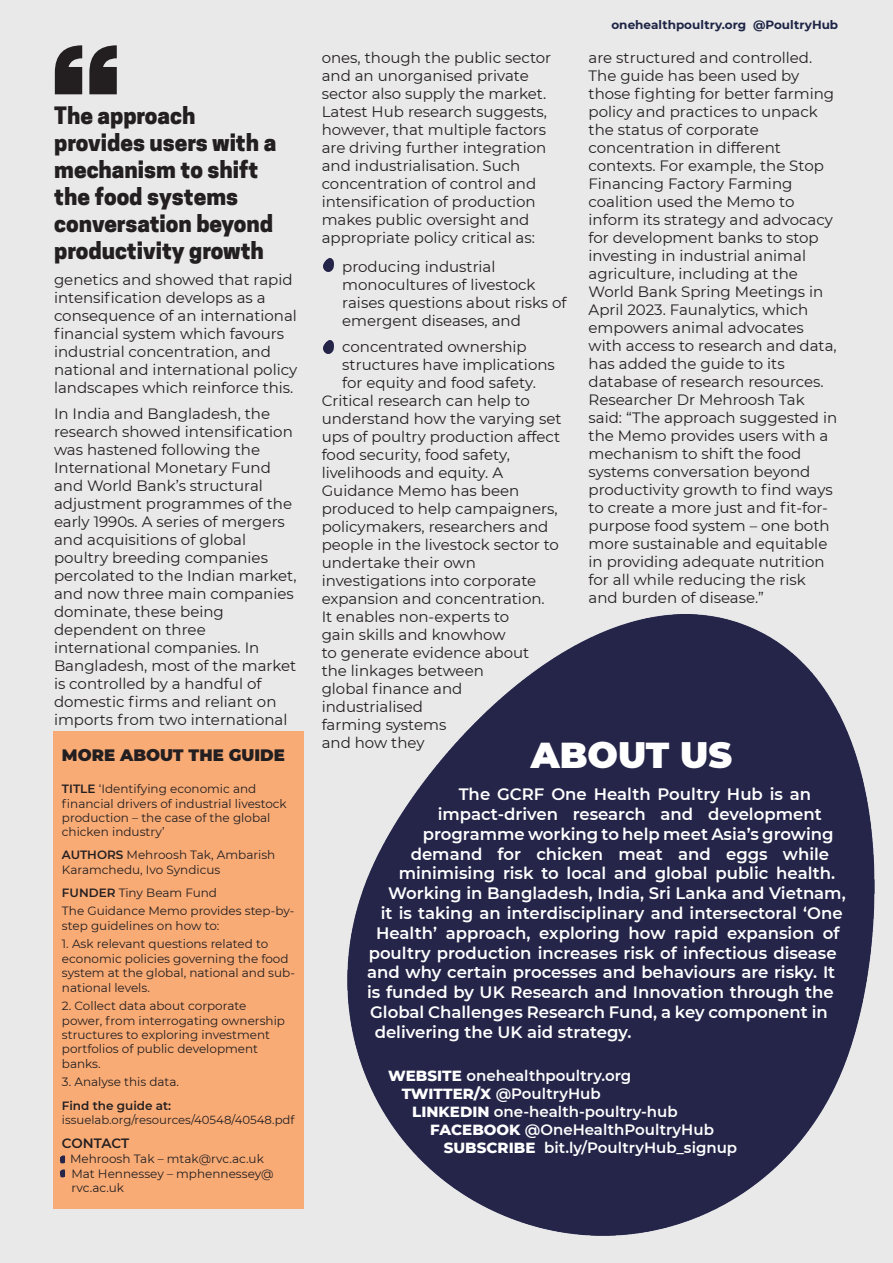
<style>
.page{position:relative;width:893px;height:1263px;background:#e9e9ea}
.page>*{position:absolute;margin:0;border:0;box-sizing:border-box;transform-origin:0 0}
.t1{font:800 144px "Cooper Hewitt";color:#231f20}
.t2{font:900 36px "Montserrat";color:#fff}
.t3{font:800 22.5px/27px "Cooper Hewitt";color:#231f20}
.t4{font:600 16.5px "Montserrat";color:#fff}
.t5{font:900 16.5px "Montserrat";color:#231f20}
.t6{font:15px/18px "Montserrat";color:#231f20}
.t7{font:600 15px/18px "Montserrat";color:#fff}
.t8{font:600 13.5px "Montserrat";letter-spacing:-.01em;color:#231f20}
.t9{font:12px/14.4px "Montserrat";color:#231f20}
.t10{font:700 12px "Montserrat";color:#1e2545}
.t11{font:600 12px "Montserrat";color:#231f20}
.t12{font:11.7px "Montserrat";color:#231f20}
.s1{font-weight:600}
.s2{font-weight:800}
</style>
<div class="page">
<img style="left:347px;top:614px;width:527px;height:621px">
<div style="left:53px;top:731px;width:251px;height:478px;background:#f9ab76"></div>
<svg style="left:60px;top:1155px;width:5px;height:8px"></svg>
<svg style="left:60px;top:1169px;width:5px;height:8px"></svg>
<svg style="left:323px;top:259px;width:11px;height:12px"></svg>
<svg style="left:323px;top:341px;width:11px;height:12px"></svg>
<h1 class="t1" style="left:48px;top:22px;width:76px">“</h1>
<h3 class="t3" style="left:54px;top:102px;width:224px">The approach provides users with a mechanism to shift the food systems conversation beyond productivity growth</h3>
<p class="t6" style="left:54px;top:270px;width:245px">genetics and showed that rapid intensification develops as a consequence of an international financial system which favours industrial concentration, and national and international policy landscapes which reinforce this.</p>
<p class="t6" style="left:54px;top:404px;width:244px">In India and Bangladesh, the research showed intensification was hastened following the<br>International Monetary Fund and World Bank’s structural adjustment programmes of the early 1990s. A series of mergers and acquisitions of global poultry breeding companies percolated to the Indian market, and now three main companies dominate, these being dependent on three international companies. In<br>Bangladesh, most of the market is controlled by a handful of domestic firms and reliant on imports from two international</p>
<p class="t5" style="left:62px;top:743px;width:224px">MORE ABOUT THE GUIDE</p>
<p class="t9" style="left:62px;top:781px;width:226px"><span class="s1">TITLE</span> ‘Identifying economic and financial drivers of industrial livestock production – the case of the global chicken industry’</p>
<p class="t9" style="left:62px;top:847px;width:215px"><span class="s1">AUTHORS</span> Mehroosh Tak, Ambarish<br>Karamchedu, Ivo Syndicus</p>
<p class="t9" style="left:62px;top:883px;width:234px;line-height:18.6px"><span class="s1">FUNDER</span> Tiny Beam Fund<br>The Guidance Memo provides step-by-</p>
<p class="t9" style="left:62px;top:918px;width:159px">step guidelines on how to:</p>
<p class="t9" style="left:62px;top:936px;width:235px">1. Ask relevant questions related to economic policies governing the food system at the global, national and sub&shy;national levels.</p>
<p class="t9" style="left:62px;top:998px;width:225px">2. Collect data about corporate power, from interrogating ownership structures to exploring investment portfolios of public development banks.</p>
<p class="t9" style="left:62px;top:1074px;width:119px">3. Analyse this data.</p>
<p class="t11" style="left:62px;top:1097px;width:111px">Find the guide at:</p>
<p class="t12" style="left:62px;top:1112px;width:234px">issuelab.org/resources/40548/40548.pdf</p>
<p class="t8" style="left:62px;top:1134px;width:69px">CONTACT</p>
<p class="t9" style="left:70px;top:1151px;width:205px">Mehroosh Tak – mtak@rvc.ac.uk<br>Mat Hennessey – mphennessey@ rvc.ac.uk</p>
<p class="t10" style="left:611px;top:16px;width:228px">onehealthpoultry.org @PoultryHub</p>
<p class="t6" style="left:589px;top:48px;width:250px">are structured and controlled.<br>The guide has been used by those fighting for better farming policy and practices to unpack the status of corporate concentration in different contexts. For example, the Stop<br>Financing Factory Farming coalition used the Memo to inform its strategy and advocacy for development banks to stop investing in industrial animal agriculture, including at the<br>World Bank Spring Meetings in<br>April 2023. Faunalytics, which empowers animal advocates with access to research and data, has added the guide to its database of research resources.<br>Researcher Dr Mehroosh Tak said: “The approach suggested in the Memo provides users with a mechanism to shift the food systems conversation beyond productivity growth to find ways to create a more just and fit-for&shy;purpose food system – one both more sustainable and equitable in providing adequate nutrition for all while reducing the risk and burden of disease.”</p>
<p class="t6" style="left:322px;top:48px;width:231px">ones, though the public sector and an unorganised private sector also supply the market.<br>Latest Hub research suggests, however, that multiple factors are driving further integration and industrialisation. Such concentration of control and intensification of production makes public oversight and appropriate policy critical as:</p>
<p class="t6" style="left:342px;top:257px;width:226px">producing industrial monocultures of livestock raises questions about risks of emergent diseases, and</p>
<p class="t6" style="left:342px;top:338px;width:214px">concentrated ownership structures have implications for equity and food safety.</p>
<p class="t6" style="left:322px;top:391px;width:241px">Critical research can help to understand how the varying set ups of poultry production affect food security, food safety, livelihoods and equity. A<br>Guidance Memo has been produced to help campaigners, policymakers, researchers and people in the livestock sector to undertake their own investigations into corporate expansion and concentration.<br>It enables non-experts to<br>gain skills and knowhow<br>to generate evidence about<br>the linkages between<br>global finance and industrialised<br>farming systems<br>and how they</p>
<h2 class="t2" style="left:531px;top:728px;width:203px">ABOUT US</h2>
<p class="t4" style="left:459px;top:783px;width:354px">The GCRF One Health Poultry Hub is an</p>
<p class="t4" style="left:438px;top:802px;width:386px">impact-driven research and development</p>
<p class="t4" style="left:423px;top:822px;width:412px">programme working to help meet Asia’s growing</p>
<p class="t4" style="left:411px;top:842px;width:420px">demand for chicken meat and eggs while</p>
<p class="t4" style="left:399px;top:862px;width:438px">minimising risk to local and global public health.</p>
<p class="t4" style="left:388px;top:882px;width:459px">Working in Bangladesh, India, Sri Lanka and Vietnam,</p>
<p class="t4" style="left:381px;top:901px;width:463px">it is taking an interdisciplinary and intersectoral ‘One</p>
<p class="t4" style="left:376px;top:921px;width:465px">Health’ approach, exploring how rapid expansion of</p>
<p class="t4" style="left:369px;top:941px;width:470px">poultry production increases risk of infectious disease</p>
<p class="t4" style="left:367px;top:961px;width:470px">and why certain processes and behaviours are risky. It</p>
<p class="t4" style="left:367px;top:981px;width:468px">is funded by UK Research and Innovation through the</p>
<p class="t4" style="left:370px;top:1000px;width:459px">Global Challenges Research Fund, a key component in</p>
<p class="t4" style="left:375px;top:1020px;width:258px">delivering the UK aid strategy.</p>
<p class="t7" style="left:402px;top:1066px;width:231px;text-indent:-13px"><span class="s2">WEBSITE</span> onehealthpoultry.org<br><span class="s2">TWITTER/X</span> @PoultryHub</p>
<p class="t7" style="left:412px;top:1102px;width:267px"><span class="s2">LINKEDIN</span> one-health-poultry-hub</p>
<p class="t7" style="left:430px;top:1120px;width:285px"><span class="s2">FACEBOOK</span> @OneHealthPoultryHub</p>
<p class="t7" style="left:444px;top:1138px;width:295px"><span class="s2">SUBSCRIBE</span> bit.ly/PoultryHub_signup</p>
</div>
